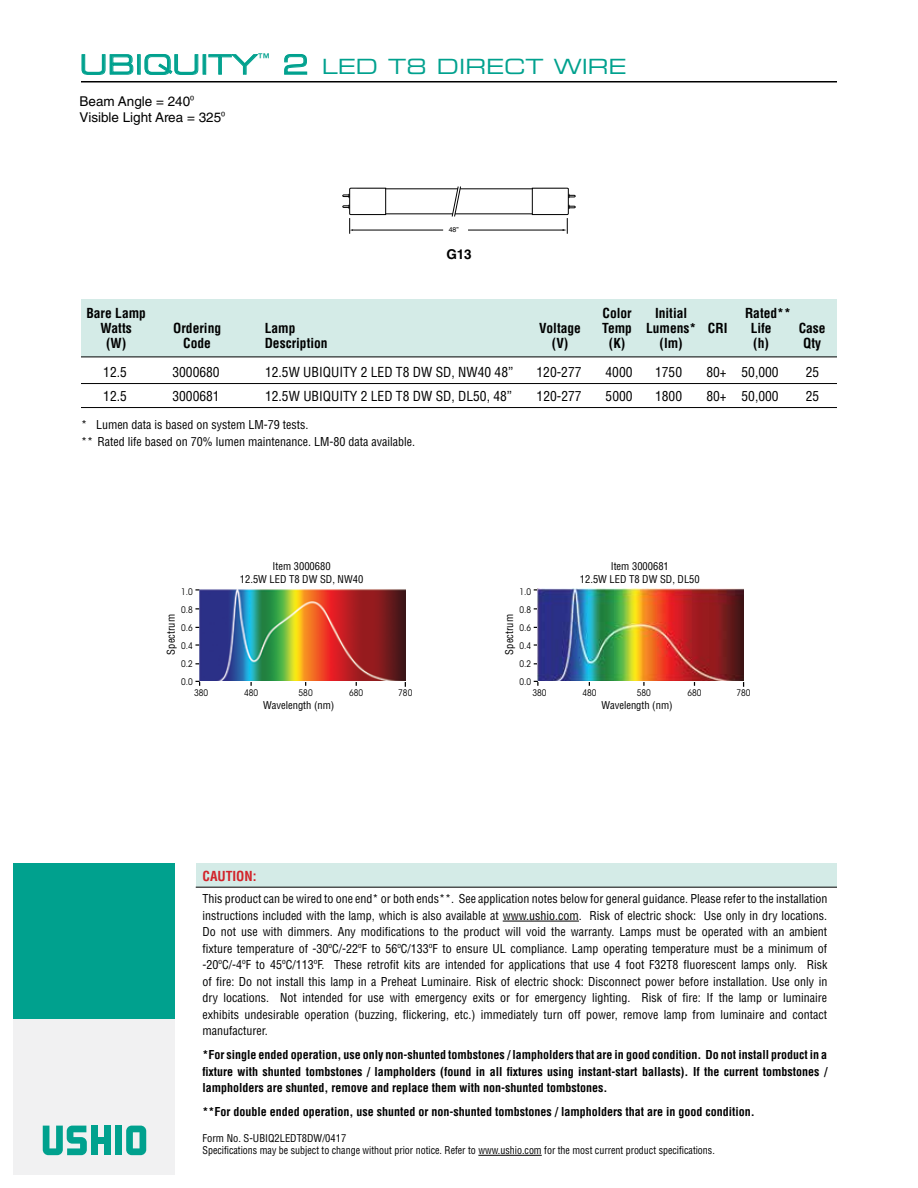
<style>
.page{position:relative;width:918px;height:1188px;background:#fff}
.page>*{position:absolute;margin:0;border:0;box-sizing:border-box;transform-origin:0 0}
.t1{font:27px "Eurostile LT Std Ex 2";color:#00a18e}
.t2{font:21px "Eurostile LT Std Ex 2";color:#00a18e}
.t3{font:condensed 13.5px "Helvetica LT Std";color:#000}
.t4{font:700 condensed 13.5px "Helvetica LT Std";color:#000}
.t5{font:13.5px/16.5px "Helvetica LT Std";color:#000}
.t6{font:700 condensed 13.5px "Helvetica LT Std";color:#d2232a}
.t7{font:700 13.5px "Helvetica LT Std";color:#000}
.t8{font:condensed 12px/16.5px "Helvetica LT Std";color:#000}
.t9{font:700 condensed 12px/16.5px "Helvetica LT Std";color:#000;text-align:justify}
.t10{font:12px "Eurostile LT Std Ex 2";color:#00a18e}
.t11{font:condensed 10.5px/12.6px "Helvetica LT Std";color:#000;text-align:center}
.t12{font:condensed 9px/18px "ITC Avant Garde Std";color:#000;text-align:justify}
.t13{font:6.9px "Helvetica LT Std";color:#000}
.s1{font-size:27px}
.s2{font-stretch:condensed}
</style>
<div class="page">
<div style="left:81px;top:299px;width:756px;height:58px;background:#d4ebe7"></div>
<hr style="left:81px;top:357px;width:756px;height:1px;background:#000">
<hr style="left:81px;top:383px;width:756px;height:1px;background:#000">
<hr style="left:81px;top:407px;width:756px;height:1px;background:#000">
<div style="left:196px;top:863px;width:640px;height:24px;background:#d4ebe7"></div>
<hr style="left:503px;top:921px;width:76px;height:1px;background:#000">
<hr style="left:478px;top:1155px;width:64px;height:1px;background:#000">
<svg style="left:81px;top:54px;width:53px;height:21px"></svg>
<div style="left:137px;top:54px;width:4px;height:21px;border:1px solid #00a18e"></div>
<svg style="left:144px;top:54px;width:55px;height:21px"></svg>
<svg style="left:208px;top:54px;width:51px;height:21px"></svg>
<svg style="left:284px;top:54px;width:23px;height:21px"></svg>
<hr style="left:81px;top:81px;width:756px;height:1px;background:#000">
<hr style="left:196px;top:887px;width:641px;height:1px;background:#000">
<svg style="left:343px;top:186px;width:232px;height:48px"></svg>
<img style="left:199px;top:589px;width:206px;height:92px">
<img style="left:538px;top:589px;width:206px;height:92px">
<div style="left:14px;top:863px;width:162px;height:156px;background:#00a18e"></div>
<div style="left:14px;top:1019px;width:162px;height:155px;background:#f1f1f2"></div>
<div style="left:97px;top:1137px;width:7px;height:7px;background:#00a18e"></div>
<div style="left:104px;top:1126px;width:7px;height:29px;background:#00a18e"></div>
<div style="left:91px;top:1126px;width:6px;height:29px;background:#00a18e"></div>
<div style="left:115px;top:1126px;width:7px;height:29px;background:#00a18e"></div>
<svg style="left:126px;top:1126px;width:20px;height:29px"></svg>
<svg style="left:43px;top:1126px;width:44px;height:29px"></svg>
<h1 class="t1" style="left:80px;top:46px;width:180px">UBIQUITY</h1>
<p class="t10" style="left:258px;top:50px;width:13px">™</p>
<h2 class="t2" style="left:283px;top:52px;width:346px"><span class="s1">2</span> LED T8 DIRECT WIRE</h2>
<p class="t5" style="left:79px;top:93px;width:147px">Beam Angle = 240<span class="s2">º<br></span>Visible Light Area = 325<span class="s2">º</span></p>
<p class="t13" style="left:449px;top:226px;width:11px">48”</p>
<p class="t7" style="left:446px;top:246px;width:27px">G13</p>
<p class="t4" style="left:86px;top:304px;width:61px">Bare Lamp</p>
<p class="t4" style="left:603px;top:304px;width:31px">Color</p>
<p class="t4" style="left:655px;top:304px;width:34px">Initial</p>
<p class="t4" style="left:745px;top:304px;width:47px">Rated**</p>
<p class="t4" style="left:101px;top:319px;width:33px">Watts</p>
<p class="t4" style="left:173px;top:319px;width:49px">Ordering</p>
<p class="t4" style="left:265px;top:319px;width:32px">Lamp</p>
<p class="t4" style="left:539px;top:319px;width:43px">Voltage</p>
<p class="t4" style="left:602px;top:319px;width:127px">Temp Lumens* CRI</p>
<p class="t4" style="left:751px;top:319px;width:23px">Life</p>
<p class="t4" style="left:799px;top:319px;width:28px">Case</p>
<p class="t4" style="left:106px;top:334px;width:22px">(W)</p>
<p class="t4" style="left:183px;top:334px;width:29px">Code</p>
<p class="t4" style="left:265px;top:334px;width:64px">Description</p>
<p class="t4" style="left:552px;top:334px;width:18px">(V)</p>
<p class="t4" style="left:609px;top:334px;width:18px">(K)</p>
<p class="t4" style="left:660px;top:334px;width:25px">(lm)</p>
<p class="t4" style="left:753px;top:334px;width:17px">(h)</p>
<p class="t4" style="left:803px;top:334px;width:19px">Qty</p>
<p class="t3" style="left:103px;top:363px;width:25px">12.5</p>
<p class="t3" style="left:172px;top:363px;width:49px">3000680</p>
<p class="t3" style="left:265px;top:363px;width:250px">12.5W UBIQUITY 2 LED T8 DW SD, NW40 48”</p>
<p class="t3" style="left:537px;top:363px;width:46px">120-277</p>
<p class="t3" style="left:606px;top:363px;width:28px">4000</p>
<p class="t3" style="left:655px;top:363px;width:28px">1750</p>
<p class="t3" style="left:706px;top:363px;width:74px">80+ 50,000</p>
<p class="t3" style="left:806px;top:363px;width:15px">25</p>
<p class="t3" style="left:103px;top:387px;width:25px">12.5</p>
<p class="t3" style="left:172px;top:387px;width:49px">3000681</p>
<p class="t3" style="left:265px;top:387px;width:249px">12.5W UBIQUITY 2 LED T8 DW SD, DL50, 48”</p>
<p class="t3" style="left:537px;top:387px;width:46px">120-277</p>
<p class="t3" style="left:606px;top:387px;width:28px">5000</p>
<p class="t3" style="left:655px;top:387px;width:28px">1800</p>
<p class="t3" style="left:706px;top:387px;width:74px">80+ 50,000</p>
<p class="t3" style="left:806px;top:387px;width:15px">25</p>
<p class="t8" style="left:81px;top:417px;width:336px">* Lumen data is based on system LM-79 tests.<br>** Rated life based on 70% lumen maintenance. LM-80 data available.</p>
<p class="t11" style="left:240px;top:560px;width:125px">Item 3000680<br>12.5W LED T8 DW SD, NW40</p>
<p class="t11" style="left:580px;top:560px;width:121px">Item 3000681<br>12.5W LED T8 DW SD, DL50</p>
<p class="t12" style="left:181px;top:582px;width:13px">1.0<br>0.8<br>0.6<br>0.4<br>0.2<br>0.0</p>
<p class="t11" style="left:165px;top:655px;width:42px;rotate:-90deg">Spectrum</p>
<p class="t12" style="left:519px;top:582px;width:13px">1.0<br>0.8<br>0.6<br>0.4<br>0.2<br>0.0</p>
<p class="t11" style="left:503px;top:655px;width:42px;rotate:-90deg">Spectrum</p>
<p class="t12" style="left:194px;top:684px;width:16px">380</p>
<p class="t12" style="left:244px;top:684px;width:16px">480</p>
<p class="t12" style="left:299px;top:684px;width:16px">580</p>
<p class="t12" style="left:349px;top:684px;width:16px">680</p>
<p class="t12" style="left:398px;top:684px;width:16px">780</p>
<p class="t12" style="left:532px;top:684px;width:16px">380</p>
<p class="t12" style="left:582px;top:684px;width:16px">480</p>
<p class="t12" style="left:637px;top:684px;width:16px">580</p>
<p class="t12" style="left:687px;top:684px;width:16px">680</p>
<p class="t12" style="left:737px;top:684px;width:16px">780</p>
<p class="t11" style="left:263px;top:699px;width:73px">Wavelength (nm)</p>
<p class="t11" style="left:601px;top:699px;width:73px">Wavelength (nm)</p>
<p class="t6" style="left:202px;top:867px;width:56px">CAUTION:</p>
<p class="t8" style="left:202px;top:891px;width:626px;text-align:justify">This product can be wired to one end* or both ends**. See application notes below for general guidance. Please refer to the installation instructions included with the lamp, which is also available at www.ushio.com. Risk of electric shock: Use only in dry locations.<br>Do not use with dimmers. Any modifications to the product will void the warranty. Lamps must be operated with an ambient fixture temperature of -30ºC/-22ºF to 56ºC/133ºF to ensure UL compliance. Lamp operating temperature must be a minimum of -20ºC/-4ºF to 45ºC/113ºF. These retrofit kits are intended for applications that use 4 foot F32T8 fluorescent lamps only. Risk of fire: Do not install this lamp in a Preheat Luminaire. Risk of electric shock: Disconnect power before installation. Use only in dry locations. Not intended for use with emergency exits or for emergency lighting. Risk of fire: If the lamp or luminaire exhibits undesirable operation (buzzing, flickering, etc.) immediately turn off power, remove lamp from luminaire and contact manufacturer.</p>
<p class="t9" style="left:202px;top:1047px;width:626px">*For single ended operation, use only non-shunted tombstones / lampholders that are in good condition. Do not install product in a fixture with shunted tombstones / lampholders (found in all fixtures using instant-start ballasts). If the current tombstones / lampholders are shunted, remove and replace them with non-shunted tombstones.</p>
<p class="t9" style="left:202px;top:1104px;width:554px">**For double ended operation, use shunted or non-shunted tombstones / lampholders that are in good condition.</p>
<p class="t11" style="left:202px;top:1131px;width:514px;text-align:left">Form No. S-UBIQ2LEDT8DW/0417<br>Specifications may be subject to change without prior notice. Refer to www.ushio.com for the most current product specifications.</p>
</div>
